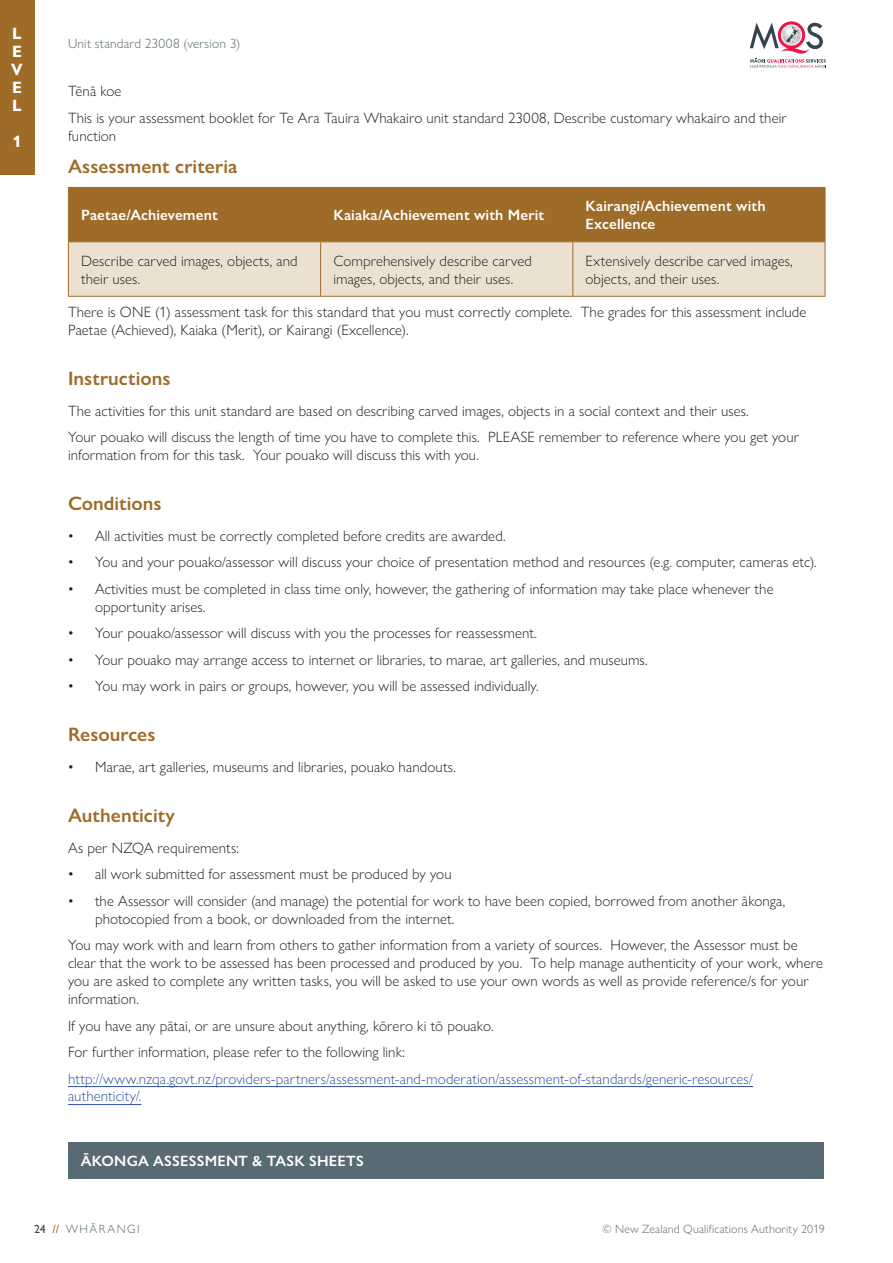
<style>
.page{position:relative;width:893px;height:1263px;background:#fff}
.page>*{position:absolute;margin:0;border:0;box-sizing:border-box;transform-origin:0 0}
.t1{font:600 19.5px "Gill Sans Nova";color:#9e6c28}
.t2{font:700 16.5px/18px "Gill Sans Nova";color:#fff;text-align:justify}
.t3{font:300 15px/18px "Gill Sans Nova";letter-spacing:.005em;color:#231f20}
.t4{font:300 15px/18px "Gill Sans Nova";letter-spacing:.005em;color:#3051a3}
.t5{font:600 15px/18px "Gill Sans Nova";letter-spacing:.01em;color:#fff}
.t6{font:300 13.5px "Gill Sans Nova";letter-spacing:.01em;color:#586a73}
.t7{font:300 12px "Gill Sans Nova";letter-spacing:.015em;color:#586a73}
.t8{font:300 12px "Gill Sans Nova";letter-spacing:.125em;color:#586a73}
.s1{font-weight:400}
.s2{font-weight:500;color:#33444d}
.s3{font-weight:500;color:#9e6c28}
</style>
<div class="page">
<hr style="left:68px;top:1086px;width:685px;height:1px;background:#3051a3">
<hr style="left:68px;top:1104px;width:73px;height:1px;background:#3051a3">
<svg style="left:69px;top:188px;width:756px;height:108px;background:#c4a67c"></svg>
<hr style="left:68px;top:187px;width:253px;height:1px;background:#9e6c28">
<hr style="left:68px;top:188px;width:1px;height:53px;background:#9e6c28">
<hr style="left:321px;top:187px;width:252px;height:1px;background:#9e6c28">
<hr style="left:320px;top:188px;width:1px;height:53px;background:#9e6c28">
<hr style="left:573px;top:187px;width:252px;height:1px;background:#9e6c28">
<hr style="left:572px;top:188px;width:1px;height:53px;background:#9e6c28">
<hr style="left:825px;top:188px;width:1px;height:53px;background:#9e6c28">
<hr style="left:68px;top:241px;width:253px;height:1px;background:#9e6c28">
<hr style="left:68px;top:242px;width:1px;height:54px;background:#9e6c28">
<hr style="left:321px;top:241px;width:252px;height:1px;background:#9e6c28">
<hr style="left:320px;top:242px;width:1px;height:54px;background:#9e6c28">
<hr style="left:573px;top:241px;width:252px;height:1px;background:#9e6c28">
<hr style="left:572px;top:242px;width:1px;height:54px;background:#9e6c28">
<hr style="left:825px;top:242px;width:1px;height:54px;background:#9e6c28">
<hr style="left:68px;top:296px;width:757px;height:1px;background:#9e6c28">
<div style="left:68px;top:1142px;width:756px;height:37px;background:#586a73"></div>
<svg style="left:750px;top:21px;width:76px;height:47px"></svg>
<div style="left:0;top:0;width:34px;height:175px;background:#9e6c28"></div>
<p class="t2" style="left:11px;top:25px;width:13px">L E V E L</p>
<p class="t2" style="left:12px;top:133px;width:11px">1</p>
<p class="t6" style="left:68px;top:38px;width:174px">Unit standard 23008 (version 3)</p>
<p class="t3" style="left:68px;top:80px;width:720px;line-height:26.5px">Tēnā koe<br>This is your assessment booklet for Te Ara Tauira Whakairo unit standard 23008, Describe customary whakairo and their</p>
<p class="t3" style="left:68px;top:128px;width:50px">function</p>
<h1 class="t1" style="left:68px;top:159px;width:171px">Assessment criteria</h1>
<p class="t5" style="left:81px;top:208px;width:138px">Paetae/Achievement</p>
<p class="t5" style="left:333px;top:208px;width:212px">Kaiaka/Achievement with Merit</p>
<p class="t5" style="left:585px;top:199px;width:181px">Kairangi/Achievement with<br>Excellence</p>
<p class="t3" style="left:81px;top:253px;width:218px">Describe carved images, objects, and their uses.</p>
<p class="t3" style="left:333px;top:253px;width:200px">Comprehensively describe carved images, objects, and their uses.</p>
<p class="t3" style="left:585px;top:253px;width:209px">Extensively describe carved images, objects, and their uses.</p>
<p class="t3" style="left:68px;top:305px;width:740px">There is ONE (1) assessment task for this standard that you must correctly complete. The grades for this assessment include<br>Paetae (Achieved), Kaiaka (Merit), or Kairangi (Excellence).</p>
<h1 class="t1" style="left:68px;top:372px;width:104px">Instructions</h1>
<p class="t3" style="left:68px;top:399px;width:732px;line-height:26.5px">The activities for this unit standard are based on describing carved images, objects in a social context and their uses.<br>Your pouako will discuss the length of time you have to complete this. PLEASE remember to reference where you get your</p>
<p class="t3" style="left:68px;top:448px;width:412px">information from for this task. Your pouako will discuss this with you.</p>
<h1 class="t1" style="left:68px;top:497px;width:95px">Conditions</h1>
<p class="t3" style="left:68px;top:528px;width:439px"><span class="s1">•</span> All activities must be correctly completed before credits are awarded.</p>
<p class="t3" style="left:68px;top:555px;width:750px"><span class="s1">•</span> You and your pouako/assessor will discuss your choice of presentation method and resources (e.g. computer, cameras etc).</p>
<p class="t3" style="left:95px;top:581px;width:680px;text-indent:-27px"><span class="s1">•</span> Activities must be completed in class time only, however, the gathering of information may take place whenever the opportunity arises.</p>
<p class="t3" style="left:68px;top:626px;width:470px"><span class="s1">•</span> Your pouako/assessor will discuss with you the processes for reassessment.</p>
<p class="t3" style="left:68px;top:652px;width:581px"><span class="s1">•</span> Your pouako may arrange access to internet or libraries, to marae, art galleries, and museums.</p>
<p class="t3" style="left:68px;top:679px;width:472px"><span class="s1">•</span> You may work in pairs or groups, however, you will be assessed individually.</p>
<h1 class="t1" style="left:68px;top:728px;width:89px">Resources</h1>
<p class="t3" style="left:68px;top:760px;width:389px"><span class="s1">•</span> Marae, art galleries, museums and libraries, pouako handouts.</p>
<h1 class="t1" style="left:68px;top:809px;width:108px">Authenticity</h1>
<p class="t3" style="left:68px;top:840px;width:172px">As per NZQA requirements:</p>
<p class="t3" style="left:68px;top:867px;width:385px"><span class="s1">•</span> all work submitted for assessment must be produced by you</p>
<p class="t3" style="left:95px;top:893px;width:692px;text-indent:-27px"><span class="s1">•</span> the Assessor will consider (and manage) the potential for work to have been copied, borrowed from another ākonga, photocopied from a book, or downloaded from the internet.</p>
<p class="t3" style="left:68px;top:938px;width:756px">You may work with and learn from others to gather information from a variety of sources. However, the Assessor must be clear that the work to be assessed has been processed and produced by you. To help manage authenticity of your work, where you are asked to complete any written tasks, you will be asked to use your own words as well as provide reference/s for your information.</p>
<p class="t3" style="left:68px;top:1014px;width:427px;line-height:26.5px">If you have any pātai, or are unsure about anything, kōrero ki tō pouako.<br>For further information, please refer to the following link:</p>
<p class="t4" style="left:68px;top:1071px;width:686px">http://www.nzqa.govt.nz/providers-partners/assessment-and-moderation/assessment-of-standards/generic-resources/ authenticity/.</p>
<p class="t5" style="left:81px;top:1154px;width:284px">ĀKONGA ASSESSMENT &amp; TASK SHEETS</p>
<p class="t8" style="left:34px;top:1225px;width:107px"><span class="s2">24</span> <span class="s3">//</span> WHĀRANGI</p>
<p class="t7" style="left:602px;top:1225px;width:224px">© New Zealand Qualifications Authority 2019</p>
</div>
